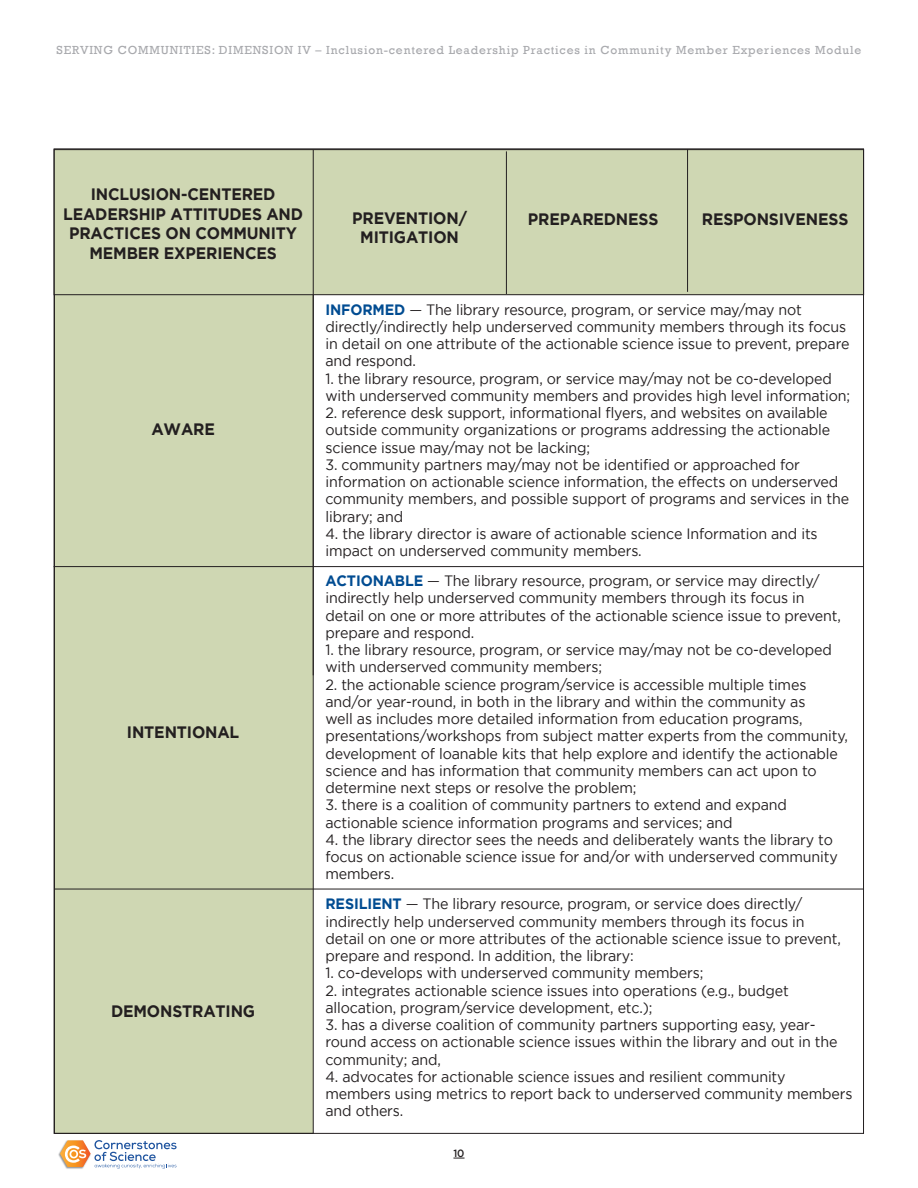
<style>
.page{position:relative;width:918px;height:1188px;background:#fff}
.page>*{position:absolute;margin:0;border:0;box-sizing:border-box;transform-origin:0 0}
.text{font:700 16.5px/19.5px "Gotham";letter-spacing:-.01em;color:#231f20;text-align:center;scale:.95 1}
.text-2{font:15px/17.2px "Gotham";letter-spacing:-.01em;color:#231f20;scale:.95 1}
.t1{font:12px "Rockwell";letter-spacing:.07em;color:#a8a9ad}
.t2{font:500 10.5px "Gotham";color:#231f20;scale:.95 1}
.s1{font-weight:700;color:#014c92}
</style>
<div class="page">
<svg style="left:453px;top:1158px;width:12px;height:1px"></svg>
<svg style="left:60px;top:1140px;width:117px;height:29px"></svg>
<div style="left:54px;top:294px;width:259px;height:839px;background:#cfd7b3"></div>
<div style="left:54px;top:150px;width:810px;height:145px;background:#cfd7b3"></div>
<div style="left:54px;top:149px;width:810px;height:146px;border:1px solid #231f20"></div>
<hr style="left:54px;top:889px;width:810px;height:1px;background:#231f20">
<hr style="left:54px;top:566px;width:809px;height:1px;background:#231f20">
<hr style="left:313px;top:150px;width:1px;height:525px;background:#231f20">
<hr style="left:506px;top:151px;width:1px;height:143px;background:#231f20">
<hr style="left:687px;top:149px;width:1px;height:143px;background:#231f20">
<p class="t1" style="left:57px;top:43px;width:806px">SERVING COMMUNITIES: DIMENSION IV – Inclusion-centered Leadership Practices in Community Member Experiences Module</p>
<p class="text" style="left:63px;top:184px;width:254px">INCLUSION-CENTERED<br>LEADERSHIP ATTITUDES AND<br>PRACTICES ON COMMUNITY<br>MEMBER EXPERIENCES</p>
<p class="text" style="left:151px;top:419px;width:68px">AWARE</p>
<p class="text" style="left:127px;top:722px;width:120px">INTENTIONAL</p>
<p class="text" style="left:111px;top:1001px;width:153px">DEMONSTRATING</p>
<p class="text" style="left:352px;top:208px;width:122px">PREVENTION/</p>
<p class="text" style="left:360px;top:227px;width:105px">MITIGATION</p>
<p class="text" style="left:528px;top:209px;width:139px">PREPAREDNESS</p>
<p class="text" style="left:702px;top:209px;width:156px">RESPONSIVENESS</p>
<p class="text-2" style="left:326px;top:301px;width:553px"><span class="s1">INFORMED</span> — The library resource, program, or service may/may not directly/indirectly help underserved community members through its focus in detail on one attribute of the actionable science issue to prevent, prepare and respond.</p>
<p class="text-2" style="left:326px;top:370px;width:554px">1. the library resource, program, or service may/may not be co-developed with underserved community members and provides high level information;</p>
<p class="text-2" style="left:326px;top:404px;width:533px">2. reference desk support, informational flyers, and websites on available outside community organizations or programs addressing the actionable science issue may/may not be lacking;</p>
<p class="text-2" style="left:326px;top:456px;width:553px">3. community partners may/may not be identified or approached for information on actionable science information, the effects on underserved community members, and possible support of programs and services in the library; and</p>
<p class="text-2" style="left:326px;top:525px;width:520px">4. the library director is aware of actionable science Information and its impact on underserved community members.</p>
<p class="text-2" style="left:326px;top:572px;width:544px"><span class="s1">ACTIONABLE</span> — The library resource, program, or service may directly/ indirectly help underserved community members through its focus in detail on one or more attributes of the actionable science issue to prevent, prepare and respond.</p>
<p class="text-2" style="left:326px;top:641px;width:535px">1. the library resource, program, or service may/may not be co-developed with underserved community members;</p>
<p class="text-2" style="left:326px;top:676px;width:552px">2. the actionable science program/service is accessible multiple times and/or year-round, in both in the library and within the community as<br>well as includes more detailed information from education programs, presentations/workshops from subject matter experts from the community, development of loanable kits that help explore and identify the actionable science and has information that community members can act upon to determine next steps or resolve the problem;</p>
<p class="text-2" style="left:326px;top:796px;width:487px">3. there is a coalition of community partners to extend and expand actionable science information programs and services; and</p>
<p class="text-2" style="left:326px;top:831px;width:541px">4. the library director sees the needs and deliberately wants the library to focus on actionable science issue for and/or with underserved community members.</p>
<p class="text-2" style="left:326px;top:895px;width:544px"><span class="s1">RESILIENT</span> — The library resource, program, or service does directly/ indirectly help underserved community members through its focus in detail on one or more attributes of the actionable science issue to prevent, prepare and respond. In addition, the library:</p>
<p class="text-2" style="left:326px;top:964px;width:399px">1. co-develops with underserved community members;</p>
<p class="text-2" style="left:326px;top:982px;width:489px">2. integrates actionable science issues into operations (e.g., budget allocation, program/service development, etc.);</p>
<p class="text-2" style="left:326px;top:1016px;width:540px">3. has a diverse coalition of community partners supporting easy, year&shy;round access on actionable science issues within the library and out in the community; and,</p>
<p class="text-2" style="left:326px;top:1068px;width:556px">4. advocates for actionable science issues and resilient community members using metrics to report back to underserved community members and others.</p>
<p class="t2" style="left:453px;top:1147px;width:13px">10</p>
</div>
